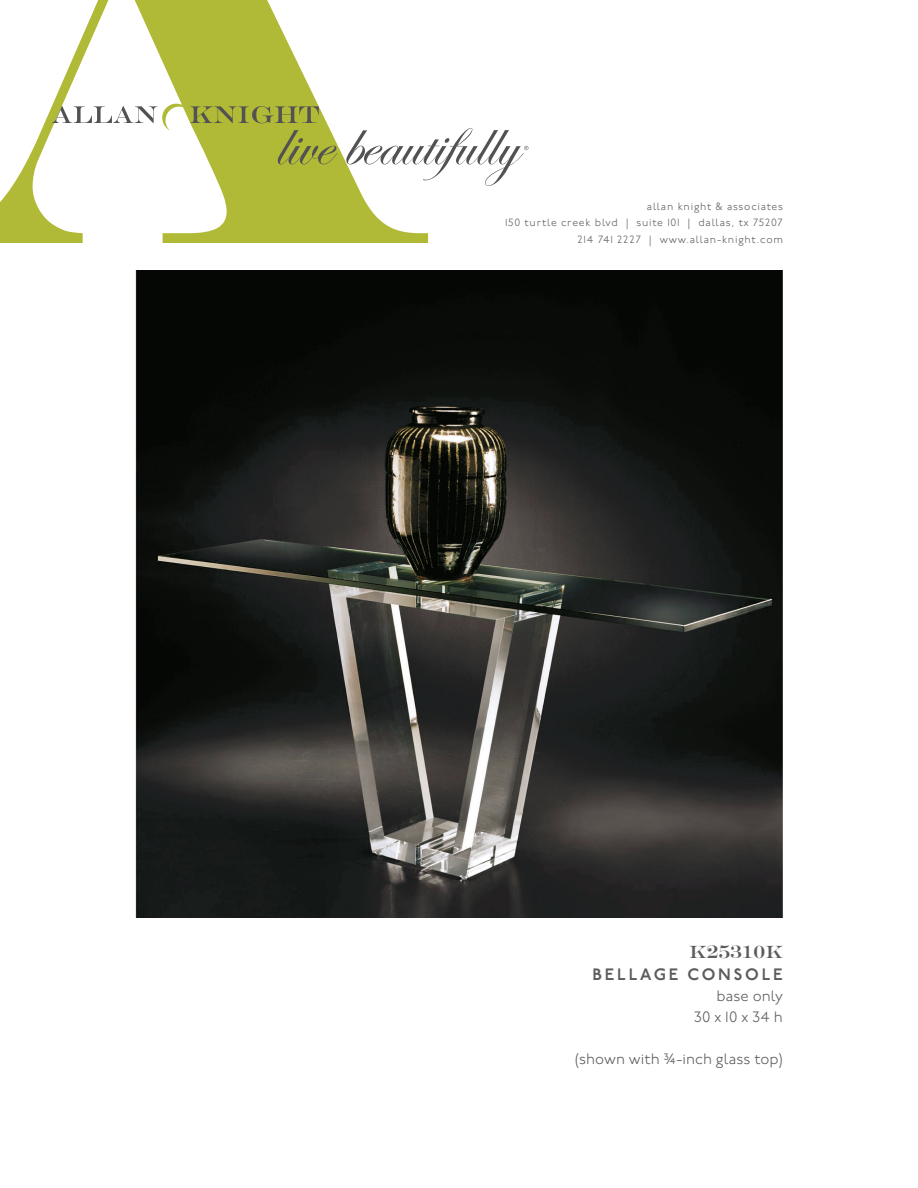
<style>
.page{position:relative;width:918px;height:1188px;background:#fff}
.page>*{position:absolute;margin:0;border:0;box-sizing:border-box;transform-origin:0 0}
.t1{font:18px "Engravers";color:#5c5c5f}
.t2{font:600 16.5px "P22 Underground Pro";letter-spacing:.17em;color:#5c5c5f}
.t3{font:300 15px/21px "P22 Underground Pro";letter-spacing:.005em;color:#5c5c5f;text-align:right}
.t4{font:300 10.5px/16.5px "P22 Underground Pro";letter-spacing:.075em;color:#5c5c5f;text-align:right}
</style>
<div class="page">
<svg style="left:0;top:0;width:428px;height:243px"></svg>
<svg style="left:52px;top:102px;width:285px;height:62px"></svg>
<svg style="left:346px;top:128px;width:182px;height:58px"></svg>
<img style="left:135px;top:270px;width:648px;height:648px">
<p class="t4" style="left:505px;top:198px;width:279px">allan knight &amp; associates<br>150 turtle creek blvd | suite 101 | dallas, tx 75207<br>214 741 2227 | www.allan-knight.com</p>
<h1 class="t1" style="left:689px;top:941px;width:96px">K25310K</h1>
<h2 class="t2" style="left:593px;top:963px;width:192px">BELLAGE CONSOLE</h2>
<h3 class="t3" style="left:694px;top:985px;width:90px">base only<br>30 x 10 x 34 h</h3>
<h3 class="t3" style="left:575px;top:1048px;width:210px">(shown with ¾-inch glass top)</h3>
</div>
